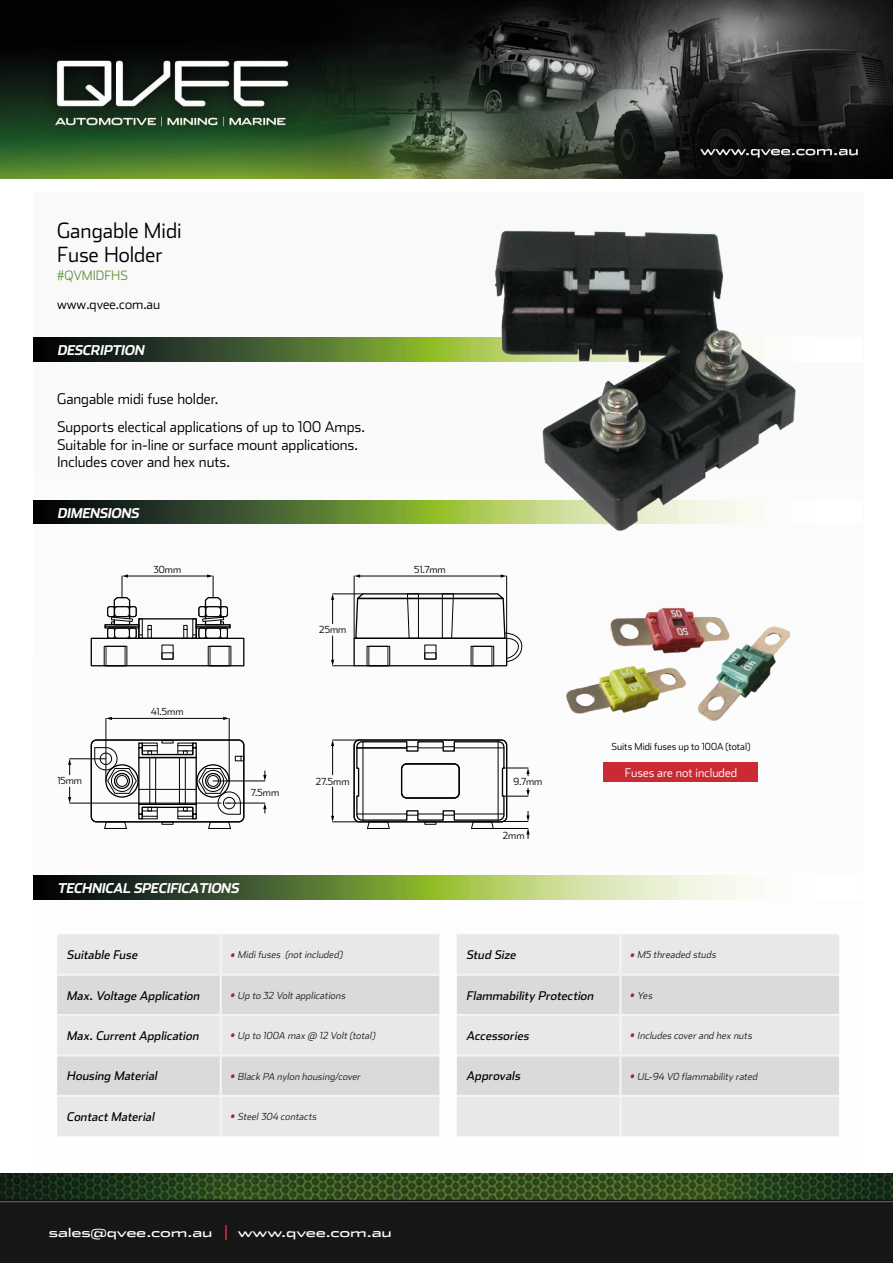
<style>
.page{position:relative;width:893px;height:1263px;background:#fff}
.page>*{position:absolute;margin:0;border:0;box-sizing:border-box;transform-origin:0 0}
.t1{font:300 21px/24px "Stainless";color:#010000}
.t2{font:300 14.7px/17.7px "Stainless";letter-spacing:-.005em;color:#010000}
.t3{font:italic 700 13.5px "Stainless";color:#fff}
.t4{font:300 13.5px "Stainless";color:#010000}
.t5{font:300 12.9px "Stainless";color:#65933d}
.Item{font:italic 12px "Stainless";color:#020201}
.t6{font:12px "Stainless Ext";letter-spacing:-.02em;color:#fff}
.t7{font:300 12px "Stainless";color:#fff}
.Techspec{font:italic 300 9.75px "Stainless";color:#221e1f}
.t8{font:300 9.75px "Stainless";color:#010000}
.s1{color:#b32025}
</style>
<div class="page">
<div style="left:33px;top:193px;width:830px;height:969px;background:#fbfbfb"></div>
<img style="left:0;top:1174px;width:893px;height:89px">
<svg style="left:225px;top:1225px;width:2px;height:15px"></svg>
<img style="left:0;top:0;width:893px;height:179px">
<img style="left:33px;top:338px;width:455px;height:24px">
<img style="left:33px;top:500px;width:455px;height:24px">
<img style="left:33px;top:876px;width:703px;height:23px">
<div style="left:57px;top:934px;width:382px;height:202px;background:#e8e8e8"></div>
<svg style="left:57px;top:976px;width:382px;height:119px;background:#dedede"></svg>
<hr style="left:220px;top:934px;width:2px;height:39px;background:#f4f3f4">
<hr style="left:220px;top:976px;width:2px;height:38px;background:#f4f3f4">
<hr style="left:220px;top:1016px;width:2px;height:38px;background:#f4f3f4">
<hr style="left:220px;top:1056px;width:2px;height:39px;background:#f4f3f4">
<hr style="left:220px;top:1097px;width:2px;height:39px;background:#f4f3f4">
<hr style="left:57px;top:973px;width:164px;height:3px;background:#f4f3f4">
<hr style="left:221px;top:973px;width:218px;height:3px;background:#f4f3f4">
<hr style="left:57px;top:1014px;width:164px;height:2px;background:#f4f3f4">
<hr style="left:221px;top:1014px;width:218px;height:2px;background:#f4f3f4">
<hr style="left:57px;top:1054px;width:164px;height:2px;background:#f4f3f4">
<hr style="left:221px;top:1054px;width:218px;height:2px;background:#f4f3f4">
<hr style="left:57px;top:1095px;width:164px;height:2px;background:#f4f3f4">
<hr style="left:221px;top:1095px;width:218px;height:2px;background:#f4f3f4">
<div style="left:457px;top:934px;width:382px;height:202px;background:#e8e8e8"></div>
<svg style="left:457px;top:976px;width:382px;height:119px;background:#dedede"></svg>
<hr style="left:619px;top:934px;width:2px;height:39px;background:#f4f3f4">
<hr style="left:457px;top:973px;width:163px;height:3px;background:#f4f3f4">
<hr style="left:620px;top:973px;width:219px;height:3px;background:#f4f3f4">
<hr style="left:619px;top:976px;width:2px;height:38px;background:#f4f3f4">
<hr style="left:457px;top:1014px;width:163px;height:2px;background:#f4f3f4">
<hr style="left:620px;top:1014px;width:219px;height:2px;background:#f4f3f4">
<hr style="left:619px;top:1016px;width:2px;height:38px;background:#f4f3f4">
<hr style="left:457px;top:1054px;width:163px;height:2px;background:#f4f3f4">
<hr style="left:620px;top:1054px;width:219px;height:2px;background:#f4f3f4">
<hr style="left:619px;top:1056px;width:2px;height:39px;background:#f4f3f4">
<hr style="left:457px;top:1095px;width:163px;height:2px;background:#f4f3f4">
<hr style="left:620px;top:1095px;width:219px;height:2px;background:#f4f3f4">
<hr style="left:619px;top:1097px;width:2px;height:39px;background:#f4f3f4">
<div style="left:603px;top:762px;width:155px;height:20px;background:#c92a33"></div>
<img style="left:566px;top:608px;width:224px;height:113px">
<img style="left:488px;top:230px;width:308px;height:301px">
<div style="left:91px;top:739px;width:153px;height:83px;border:1px solid #020201;border-radius:5px"></div>
<hr style="left:229px;top:718px;width:1px;height:63px;background:#020201">
<hr style="left:106px;top:718px;width:1px;height:63px;background:#020201">
<hr style="left:111px;top:718px;width:113px;height:1px;background:#020201">
<svg style="left:223px;top:717px;width:6px;height:3px"></svg>
<svg style="left:106px;top:717px;width:6px;height:3px"></svg>
<svg style="left:68px;top:787px;width:3px;height:16px"></svg>
<svg style="left:68px;top:759px;width:3px;height:16px"></svg>
<hr style="left:70px;top:758px;width:36px;height:1px;background:#020201">
<hr style="left:229px;top:803px;width:36px;height:1px;background:#020201">
<hr style="left:213px;top:781px;width:52px;height:1px;background:#020201">
<hr style="left:70px;top:803px;width:151px;height:1px;background:#020201">
<svg style="left:94px;top:740px;width:148px;height:89px"></svg>
<svg style="left:263px;top:803px;width:3px;height:10px"></svg>
<svg style="left:263px;top:771px;width:3px;height:10px"></svg>
<svg style="left:331px;top:740px;width:199px;height:98px"></svg>
<div style="left:91px;top:638px;width:153px;height:28px;border:1px solid #020201"></div>
<svg style="left:105px;top:646px;width:21px;height:20px"></svg>
<div style="left:138px;top:618px;width:59px;height:21px;border:1px solid #020201"></div>
<div style="left:139px;top:619px;width:4px;height:20px;border:1px solid #020201"></div>
<div style="left:148px;top:625px;width:4px;height:14px;border:1px solid #020201"></div>
<div style="left:107px;top:628px;width:29px;height:11px;border:1px solid #020201;border-radius:2px"></div>
<div style="left:107px;top:628px;width:8px;height:11px;border:1px solid #020201;border-radius:2px"></div>
<div style="left:129px;top:628px;width:7px;height:11px;border:1px solid #020201;border-radius:2px"></div>
<div style="left:114px;top:628px;width:16px;height:11px;border:1px solid #020201;border-radius:3px"></div>
<div style="left:107px;top:606px;width:8px;height:11px;border:1px solid #020201;border-radius:2px"></div>
<div style="left:129px;top:606px;width:7px;height:11px;border:1px solid #020201;border-radius:2px"></div>
<div style="left:104px;top:624px;width:36px;height:4px;border:1px solid #020201"></div>
<hr style="left:105px;top:626px;width:34px;height:1px;background:#020201">
<div style="left:199px;top:628px;width:29px;height:11px;border:1px solid #020201;border-radius:2px"></div>
<div style="left:220px;top:628px;width:8px;height:11px;border:1px solid #020201;border-radius:2px"></div>
<div style="left:199px;top:628px;width:7px;height:11px;border:1px solid #020201;border-radius:2px"></div>
<div style="left:205px;top:628px;width:16px;height:11px;border:1px solid #020201;border-radius:3px"></div>
<div style="left:220px;top:606px;width:8px;height:11px;border:1px solid #020201;border-radius:2px"></div>
<div style="left:199px;top:606px;width:7px;height:11px;border:1px solid #020201;border-radius:2px"></div>
<div style="left:196px;top:624px;width:35px;height:4px;border:1px solid #020201"></div>
<hr style="left:196px;top:626px;width:34px;height:1px;background:#020201">
<svg style="left:209px;top:646px;width:21px;height:20px"></svg>
<div style="left:193px;top:619px;width:3px;height:20px;border:1px solid #020201"></div>
<div style="left:183px;top:625px;width:4px;height:14px;border:1px solid #020201"></div>
<hr style="left:127px;top:576px;width:81px;height:1px;background:#020201">
<svg style="left:111px;top:574px;width:22px;height:62px"></svg>
<svg style="left:202px;top:574px;width:22px;height:62px"></svg>
<hr style="left:354px;top:576px;width:1px;height:62px;background:#020201">
<hr style="left:506px;top:576px;width:1px;height:62px;background:#020201">
<hr style="left:359px;top:576px;width:143px;height:1px;background:#020201">
<svg style="left:354px;top:574px;width:6px;height:4px"></svg>
<svg style="left:501px;top:574px;width:6px;height:4px"></svg>
<svg style="left:331px;top:592px;width:192px;height:74px"></svg>
<p class="t1" style="left:57px;top:218px;width:126px">Gangable Midi<br>Fuse Holder</p>
<p class="t5" style="left:57px;top:268px;width:72px">#QVMIDFHS</p>
<p class="t4" style="left:57px;top:296px;width:105px">www.qvee.com.au</p>
<p class="t3" style="left:57px;top:342px;width:91px">DESCRIPTION</p>
<p class="t2" style="left:57px;top:389px;width:163px">Gangable midi fuse holder.</p>
<p class="t2" style="left:57px;top:418px;width:309px">Supports electical applications of up to 100 Amps.<br>Suitable for in-line or surface mount applications.<br>Includes cover and hex nuts.</p>
<p class="t3" style="left:57px;top:504px;width:86px">DIMENSIONS</p>
<p class="t8" style="left:153px;top:564px;width:29px">30mm</p>
<p class="t8" style="left:151px;top:706px;width:34px">41.5mm</p>
<p class="t8" style="left:319px;top:624px;width:29px">25mm</p>
<p class="t8" style="left:414px;top:564px;width:33px">51.7mm</p>
<p class="t8" style="left:57px;top:774px;width:26px">15mm</p>
<p class="t8" style="left:316px;top:775px;width:35px">27.5mm</p>
<p class="t8" style="left:513px;top:776px;width:30px">9.7mm</p>
<p class="t8" style="left:251px;top:786px;width:30px">7.5mm</p>
<p class="t3" style="left:57px;top:880px;width:186px">TECHNICAL SPECIFICATIONS</p>
<p class="t8" style="left:503px;top:829px;width:23px">2mm</p>
<p class="t8" style="left:611px;top:741px;width:141px">Suits Midi fuses up to 100A (total)</p>
<p class="t7" style="left:625px;top:765px;width:114px">Fuses are not included</p>
<p class="Item" style="left:67px;top:948px;width:75px">Suitable Fuse</p>
<p class="Techspec" style="left:230px;top:949px;width:116px"><span class="s1">•</span> Midifuses (notincluded)</p>
<p class="Item" style="left:67px;top:988px;width:137px">Max.Voltage Application</p>
<p class="Techspec" style="left:230px;top:989px;width:119px"><span class="s1">•</span> Up to 32 Voltapplications</p>
<p class="Item" style="left:67px;top:1028px;width:136px">Max.CurrentApplication</p>
<p class="Techspec" style="left:230px;top:1030px;width:148px"><span class="s1">•</span> Up to 100A max @ 12 Volt(total)</p>
<p class="Item" style="left:67px;top:1069px;width:94px">Housing Material</p>
<p class="Techspec" style="left:230px;top:1070px;width:134px"><span class="s1">•</span> Black PA nylon housing/cover</p>
<p class="Item" style="left:67px;top:1109px;width:92px">ContactMaterial</p>
<p class="Techspec" style="left:230px;top:1111px;width:90px"><span class="s1">•</span> Steel304 contacts</p>
<p class="t6" style="left:49px;top:1225px;width:165px">sales@qvee.com.au</p>
<p class="t6" style="left:238px;top:1225px;width:156px">www.qvee.com.au</p>
<p class="Item" style="left:466px;top:948px;width:54px">Stud Size</p>
<p class="Techspec" style="left:630px;top:949px;width:90px"><span class="s1">•</span> M5 threaded studs</p>
<p class="Item" style="left:466px;top:988px;width:131px">Flammability Protection</p>
<p class="Techspec" style="left:630px;top:989px;width:26px"><span class="s1">•</span> Yes</p>
<p class="Item" style="left:466px;top:1028px;width:66px">Accessories</p>
<p class="Techspec" style="left:630px;top:1030px;width:126px"><span class="s1">•</span> Includes coverand hex nuts</p>
<p class="Item" style="left:466px;top:1069px;width:58px">Approvals</p>
<p class="Techspec" style="left:630px;top:1070px;width:131px"><span class="s1">•</span> UL-94 V0 flammability rated</p>
</div>
